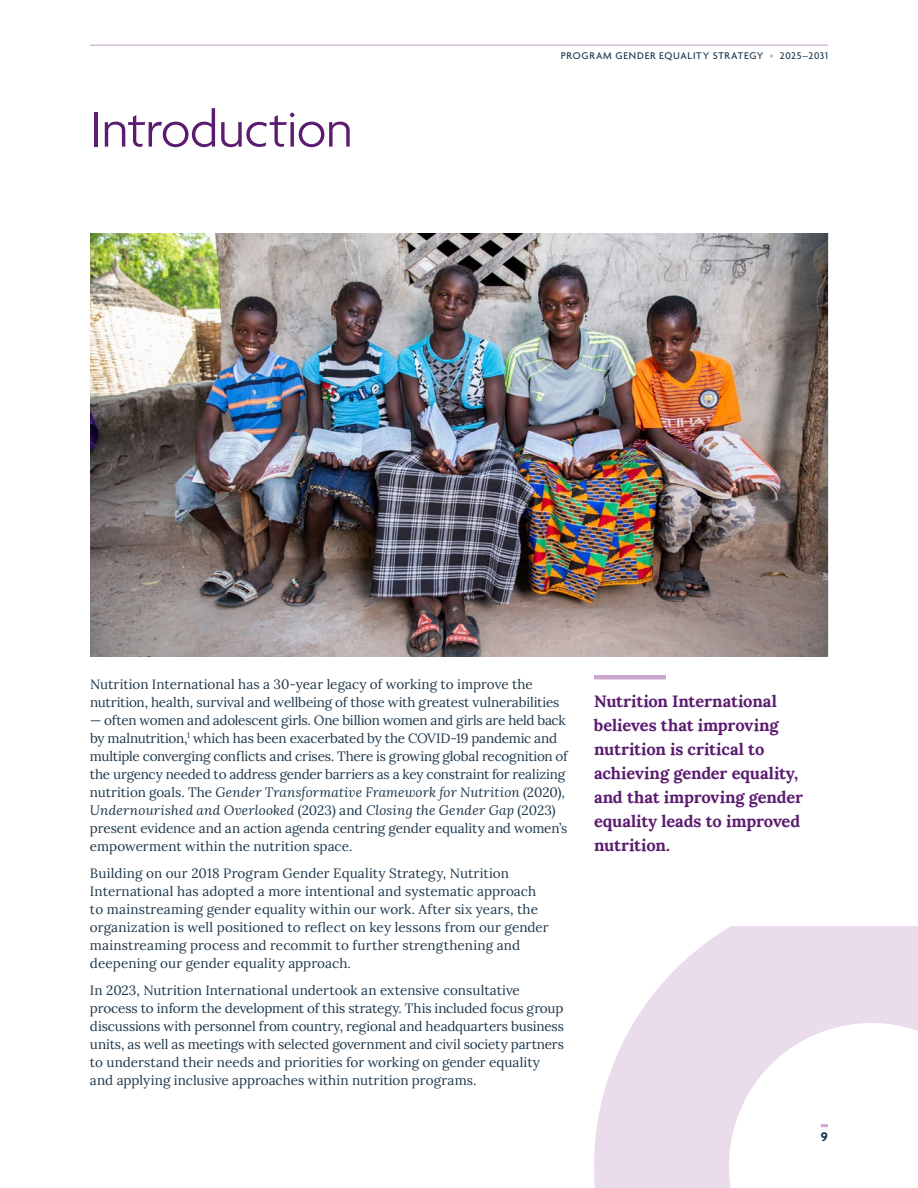
<style>
.page{position:relative;width:918px;height:1188px;background:#fff}
.page>*{position:absolute;margin:0;border:0;box-sizing:border-box;transform-origin:0 0}
.t1{font:300 54px "Agenda";letter-spacing:-.01em;color:#5b1b6f}
.t2{font:700 16.5px/24px "Lora";letter-spacing:-.005em;color:#5b1b6f}
.t3{font:13.5px/18px "Lora";letter-spacing:-.005em;color:#1e384b}
.t4{font:700 13.5px "Agenda";color:#1e384b}
.t5{font:500 10.5px "Agenda";letter-spacing:.07em;color:#1e384b}
.s1{font-weight:400;color:#cca8cf}
.s2{font-style:italic}
</style>
<div class="page">
<img style="left:90px;top:234px;width:738px;height:423px">
<svg style="left:594px;top:926px;width:324px;height:262px"></svg>
<hr style="left:594px;top:675px;width:72px;height:4px;background:#cca8cf">
<svg style="left:821px;top:1124px;width:7px;height:3px"></svg>
<hr style="left:90px;top:45px;width:738px;height:1px;background:#cca8cf">
<h1 class="t1" style="left:90px;top:108px;width:264px">Introduction</h1>
<p class="t5" style="left:561px;top:51px;width:269px">PROGRAM GENDER EQUALITY STRATEGY <span class="s1">•</span> 2025–2031</p>
<p class="t3" style="left:90px;top:676px;width:471px">Nutrition International has a 30-year legacy of working to improve the nutrition, health, survival and wellbeing of those with greatest vulnerabilities</p>
<p class="t3" style="left:90px;top:712px;width:479px">— often women and adolescent girls. One billion women and girls are held back by malnutrition,<sup>1</sup> which has been exacerbated by the COVID-19 pandemic and multiple converging conflicts and crises. There is growing global recognition of the urgency needed to address gender barriers as a key constraint for realizing nutrition goals. The <span class="s2">Gender Transformative Framework for Nutrition</span> (2020), <span class="s2">Undernourished and Overlooked</span> (2023) and <span class="s2">Closing the Gender Gap</span> (2023) present evidence and an action agenda centring gender equality and women’s empowerment within the nutrition space.</p>
<p class="t3" style="left:90px;top:865px;width:460px">Building on our 2018 Program Gender Equality Strategy, Nutrition International has adopted a more intentional and systematic approach to mainstreaming gender equality within our work. After six years, the organization is well positioned to reflect on key lessons from our gender mainstreaming process and recommit to further strengthening and deepening our gender equality approach.</p>
<p class="t3" style="left:90px;top:982px;width:476px">In 2023, Nutrition International undertook an extensive consultative process to inform the development of this strategy. This included focus group discussions with personnel from country, regional and headquarters business units, as well as meetings with selected government and civil society partners to understand their needs and priorities for working on gender equality and applying inclusive approaches within nutrition programs.</p>
<p class="t2" style="left:594px;top:691px;width:210px">Nutrition International believes that improving nutrition is critical to achieving gender equality, and that improving gender equality leads to improved nutrition.</p>
<p class="t4" style="left:821px;top:1131px;width:9px">9</p>
</div>
